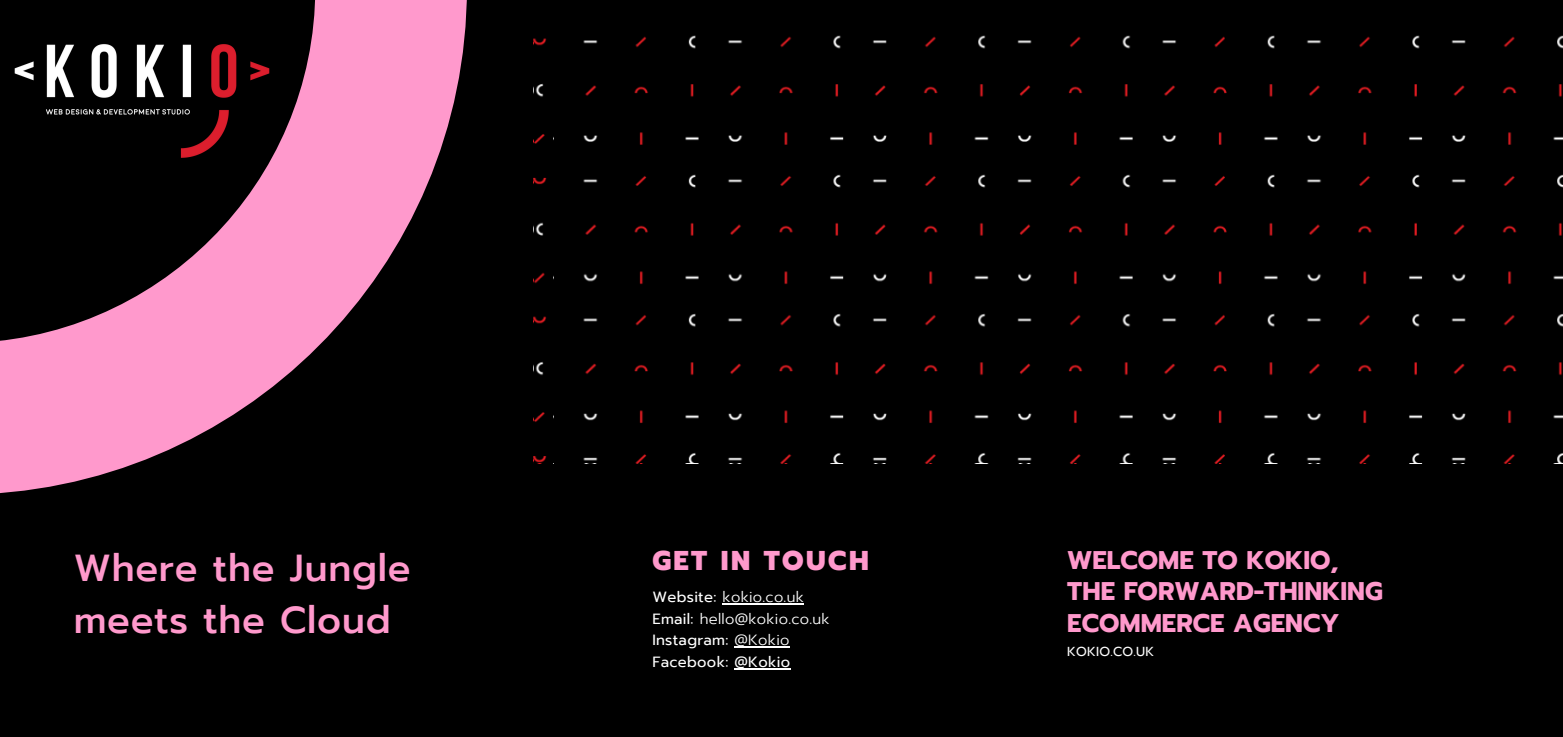
<style>
.page{position:relative;width:1563px;height:737px;background:#000}
.page>*{position:absolute;margin:0;border:0;box-sizing:border-box;transform-origin:0 0}
.t1{font:500 37.54px/52.7px "Prompt";letter-spacing:.02em;color:#f9c}
.t2{font:800 27.12px "Prompt";letter-spacing:.09em;color:#f9c}
.t3{font:700 25.46px/31.5px "Prompt";color:#f9c}
.t4{font:14.79px/21.7px "Prompt";letter-spacing:.02em;color:#fff}
.t5{font:13.04px "Prompt";letter-spacing:.02em;color:#fff}
.s1{font-weight:300}
</style>
<div class="page">
<svg style="left:533px;top:38px;width:21px;height:426px"></svg>
<svg style="left:0;top:0;width:466px;height:493px;fill:#f9c"></svg>
<img style="left:0;top:0;width:285px;height:201px">
<hr style="left:722px;top:603px;width:82px;height:2px;background:#fff">
<hr style="left:734px;top:647px;width:56px;height:1px;background:#fff">
<hr style="left:734px;top:668px;width:56px;height:1px;background:#fff">
<h2 class="t2" style="left:652px;top:540px;width:218px">GET IN TOUCH</h2>
<p class="t1" style="left:74px;top:542px;width:338px">Where the Jungle meets the Cloud</p>
<h1 class="t3" style="left:1067px;top:545px;width:317px">WELCOME TO KOKIO,<br>THE FORWARD-THINKING<br>ECOMMERCE AGENCY</h1>
<h2 class="t5" style="left:1067px;top:642px;width:88px">KOKIO.CO.UK</h2>
<h3 class="t4" style="left:652px;top:586px;width:179px">Website: <span class="s1">kokio.co.uk<br></span>Email: <span class="s1">hello@kokio.co.uk<br></span>Instagram: <span class="s1">@Kokio<br></span>Facebook: @Kokio</h3>
</div>
